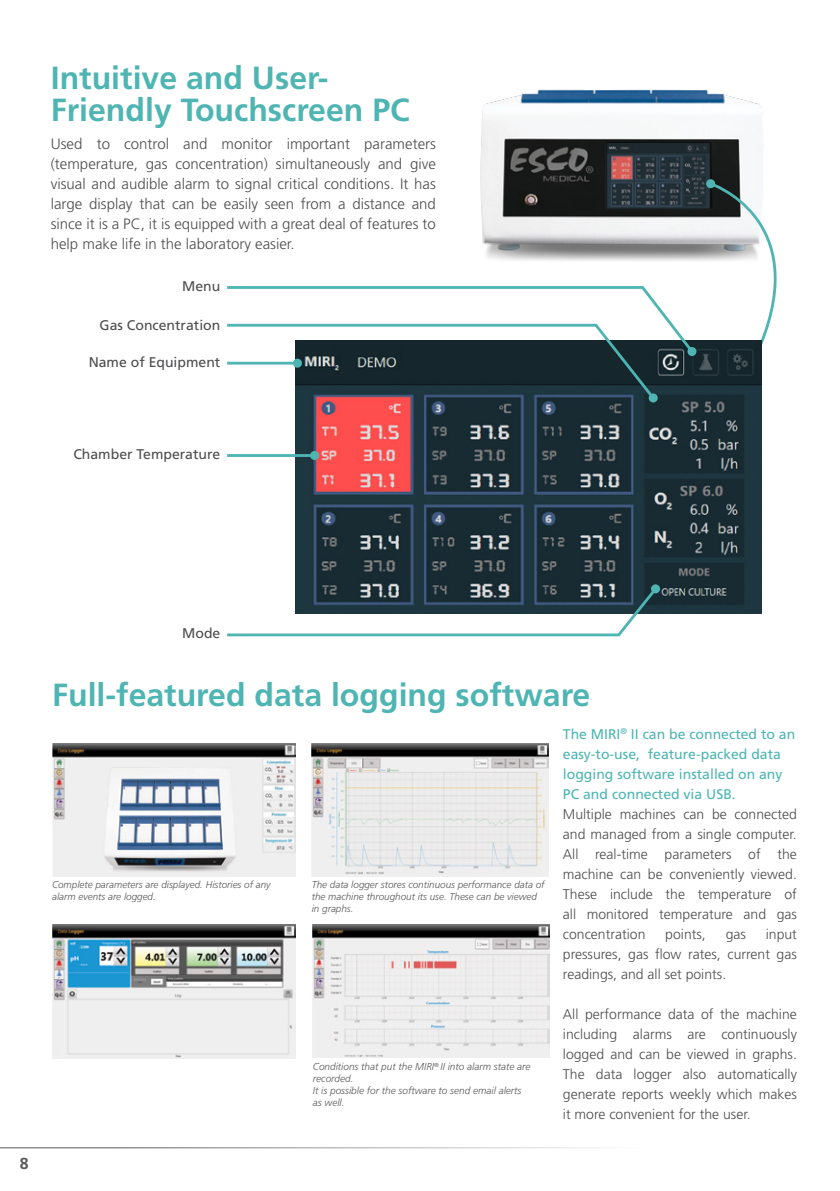
<style>
.page{position:relative;width:840px;height:1191px;background:#fff}
.page>*{position:absolute;margin:0;border:0;box-sizing:border-box;transform-origin:0 0}
.t1{font:700 32px/32px "Frutiger LT Std";color:#4eb5b3}
.t2{font:700 16px "Frutiger LT Std";color:#58595b}
.t3{font:300 15px/20px "Frutiger LT Std";color:#4d4d4f;text-align:justify}
.t4{font:300 14px/20px "Frutiger LT Std";color:#4d4d4f;text-align:justify}
.t5{font:14px/20px "Frutiger LT Std";color:#4eb5b3}
.t6{font:14px "Frutiger LT Std";color:#4d4d4f}
.t7{font:italic 300 10px/12px "Frutiger LT Std";color:#58595b}
.t8{font:italic 300 9.8px/11.8px "Frutiger LT Std";color:#58595b}
</style>
<div class="page">
<hr style="left:0;top:1147px;width:751px;height:1px;background:#58595b">
<img style="left:312px;top:924px;width:237px;height:133px">
<img style="left:52px;top:743px;width:244px;height:133px">
<img style="left:52px;top:924px;width:243px;height:134px">
<img style="left:311px;top:743px;width:237px;height:133px">
<img style="left:480px;top:89px;width:283px;height:172px">
<svg style="left:707px;top:181px;width:70px;height:168px"></svg>
<svg style="left:705px;top:179px;width:9px;height:9px"></svg>
<img style="left:296px;top:341px;width:465px;height:272px">
<div style="left:687px;top:347px;width:9px;height:9px;background:#4eb5b3;border-radius:50%"></div>
<svg style="left:227px;top:286px;width:468px;height:116px"></svg>
<div style="left:648px;top:393px;width:9px;height:9px;background:#4eb5b3;border-radius:50%"></div>
<svg style="left:227px;top:585px;width:432px;height:52px"></svg>
<div style="left:650px;top:584px;width:9px;height:9px;background:#4eb5b3;border-radius:50%"></div>
<hr style="left:227px;top:362px;width:70px;height:2px;background:#4eb5b3">
<div style="left:293px;top:359px;width:9px;height:9px;background:#4eb5b3;border-radius:50%"></div>
<hr style="left:227px;top:454px;width:87px;height:3px;background:#4eb5b3">
<div style="left:310px;top:451px;width:9px;height:9px;background:#4eb5b3;border-radius:50%"></div>
<h1 class="t1" style="left:51px;top:62px;width:360px">Intuitive and User-<br>Friendly Touchscreen PC</h1>
<p class="t3" style="left:51px;top:134px;width:386px">Used to control and monitor important parameters (temperature, gas concentration) simultaneously and give visual and audible alarm to signal critical conditions. It has large display that can be easily seen from a distance and since it is a PC, it is equipped with a great deal of features to help make life in the laboratory easier.</p>
<p class="t6" style="left:182px;top:278px;width:40px">Menu</p>
<p class="t6" style="left:100px;top:317px;width:122px">Gas Concentration</p>
<p class="t6" style="left:89px;top:353px;width:133px">Name of Equipment</p>
<p class="t6" style="left:73px;top:446px;width:148px">Chamber Temperature</p>
<p class="t2" style="left:20px;top:1154px;width:10px">8</p>
<p class="t6" style="left:182px;top:625px;width:40px">Mode</p>
<h1 class="t1" style="left:52px;top:679px;width:539px">Full-featured data logging software</h1>
<p class="t5" style="left:562px;top:724px;width:234px">The MIRI<sup>®</sup> II can be connected to an easy-to-use, feature-packed data logging software installed on any<br>PC and connected via USB.</p>
<p class="t4" style="left:562px;top:804px;width:235px">Multiple machines can be connected and managed from a single computer.<br>All real-time parameters of the machine can be conveniently viewed.<br>These include the temperature of all monitored temperature and gas concentration</p>
<p class="t8" style="left:52px;top:879px;width:220px">Complete parameters are displayed. Histories of any alarm events are logged.</p>
<p class="t8" style="left:311px;top:879px;width:234px">The data logger stores continuous performance data of the machine throughout its use. These can be viewed in graphs.</p>
<p class="t4" style="left:562px;top:924px;width:235px;text-indent:203px">input pressures, gas flow rates, current gas readings, and all set points.</p>
<p class="t4" style="left:562px;top:1004px;width:235px">All performance data of the machine including alarms are continuously logged and can be viewed in graphs.<br>The data logger also automatically generate reports weekly which makes it more convenient for the user.</p>
<p class="t4" style="left:665px;top:924px;width:42px">points,</p>
<p class="t4" style="left:725px;top:924px;width:22px">gas</p>
<p class="t7" style="left:313px;top:1060px;width:219px">Conditions that put the MIRI<sup>®</sup> II into alarm state are recorded.<br>It is possible for the software to send email alerts as well.</p>
</div>
